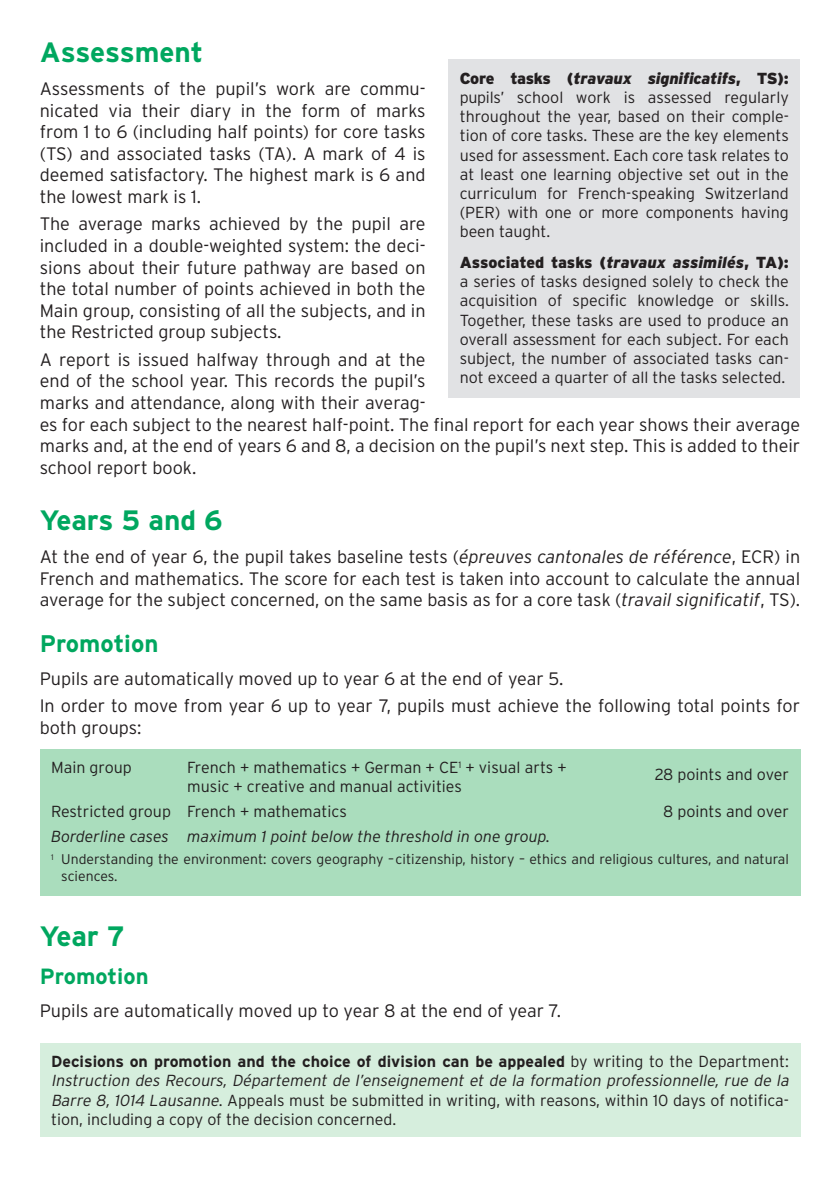
<style>
.page{position:relative;width:840px;height:1191px;background:#fff}
.page>*{position:absolute;margin:0;border:0;box-sizing:border-box;transform-origin:0 0}
.t1{font:700 28px "Interstate";letter-spacing:-.005em;color:#00a75f}
.t2{font:700 24px "Interstate";color:#00a75f}
.t3{font:700 22px "Interstate";color:#00a75f}
.t4{font:300 18px/21.6px "Interstate";color:#231f20;text-align:justify}
.t5{font:300 16px/19.2px "Interstate";color:#231f20}
.t6{font:italic 300 16px "Interstate";color:#231f20}
.t7{font:300 14px/16.8px "Interstate";color:#231f20}
.s1{font-style:italic}
.s2{font-weight:900}
.s3{font-weight:900;font-style:italic}
.s4{font-weight:700}
</style>
<div class="page">
<div style="left:40px;top:749px;width:759px;height:146px;background:#aaddbd"></div>
<div style="left:40px;top:1043px;width:759px;height:93px;background:#d6eedd"></div>
<div style="left:448px;top:60px;width:351px;height:337px;background:#e1e2e4"></div>
<h1 class="t1" style="left:40px;top:37px;width:165px">Assessment</h1>
<p class="t4" style="left:40px;top:78px;width:387px">Assessments of the pupil’s work are commu&shy;nicated via their diary in the form of marks from 1 to 6 (including half points) for core tasks (TS) and associated tasks (TA). A mark of 4 is deemed satisfactory. The highest mark is 6 and the lowest mark is 1.</p>
<p class="t4" style="left:40px;top:213px;width:387px">The average marks achieved by the pupil are included in a double-weighted system: the deci&shy;sions about their future pathway are based on the total number of points achieved in both the Main group, consisting of all the subjects, and in the Restricted group subjects.</p>
<p class="t4" style="left:40px;top:348px;width:761px;text-align:left">A report is issued halfway through and at the<br>end of the school year. This records the pupil’s<br>marks and attendance, along with their averag-<br>es for each subject to the nearest half-point. The final report for each year shows their average marks and, at the end of years 6 and 8, a decision on the pupil’s next step. This is added to their school report book.</p>
<h1 class="t1" style="left:40px;top:504px;width:184px">Years 5 and 6</h1>
<p class="t4" style="left:40px;top:545px;width:761px">At the end of year 6, the pupil takes baseline tests (<span class="s1">épreuves cantonales de référence</span>, ECR) in French and mathematics. The score for each test is taken into account to calculate the annual average for the subject concerned, on the same basis as for a core task (<span class="s1">travail significatif</span>, TS).</p>
<h2 class="t2" style="left:40px;top:630px;width:120px">Promotion</h2>
<p class="t4" style="left:40px;top:665px;width:761px;line-height:27.2px">Pupils are automatically moved up to year 6 at the end of year 5.<br>In order to move from year 6 up to year 7, pupils must achieve the following total points for</p>
<p class="t4" style="left:40px;top:716px;width:103px">both groups:</p>
<p class="t5" style="left:51px;top:757px;width:82px">Main group</p>
<p class="t5" style="left:187px;top:757px;width:381px">French + mathematics + German + CE<sup>1</sup> + visual arts + music + creative and manual activities</p>
<p class="t5" style="left:654px;top:765px;width:136px">28 points and over</p>
<p class="t5" style="left:51px;top:801px;width:297px">Restricted group French + mathematics</p>
<p class="t5" style="left:662px;top:801px;width:127px">8 points and over</p>
<p class="t6" style="left:51px;top:827px;width:500px">Borderline cases maximum 1 point below the threshold in one group.</p>
<p class="t7" style="left:61px;top:851px;width:728px;text-indent:-10px"><sup>1</sup> Understanding the environment: covers geography –citizenship, history – ethics and religious cultures, and natural sciences.</p>
<p class="t5" style="left:459px;top:68px;width:330px;text-align:justify"><span class="s2">Core tasks (</span><span class="s3">travaux significatifs</span><span class="s2">, TS): </span>pupils’ school work is assessed regularly throughout the year, based on their comple&shy;tion of core tasks. These are the key elements used for assessment. Each core task relates to at least one learning objective set out in the curriculum for French-speaking Switzerland (PER) with one or more components having been taught.</p>
<p class="t5" style="left:459px;top:252px;width:330px;text-align:justify"><span class="s2">Associated tasks (</span><span class="s3">travaux assimilés</span><span class="s2">, TA): </span>a series of tasks designed solely to check the acquisition of specific knowledge or skills.<br>Together, these tasks are used to produce an overall assessment for each subject. For each subject, the number of associated tasks can&shy;not exceed a quarter of all the tasks selected.</p>
<h1 class="t1" style="left:40px;top:920px;width:86px">Year 7</h1>
<p class="t3" style="left:40px;top:963px;width:110px">Promotion</p>
<p class="t4" style="left:40px;top:999px;width:522px">Pupils are automatically moved up to year 8 at the end of year 7.</p>
<p class="t5" style="left:51px;top:1051px;width:742px"><span class="s4">Decisions on promotion and the choice of division can be appealed</span> by writing to the Department:<br><span class="s1">Instruction des Recours, Département de l’enseignement et de la formation professionnelle, rue de la Barre8, 1014 Lausanne</span>. Appeals must be submitted in writing, with reasons, within 10 days of notifica&shy;tion, including a copy of the decision concerned.</p>
</div>
